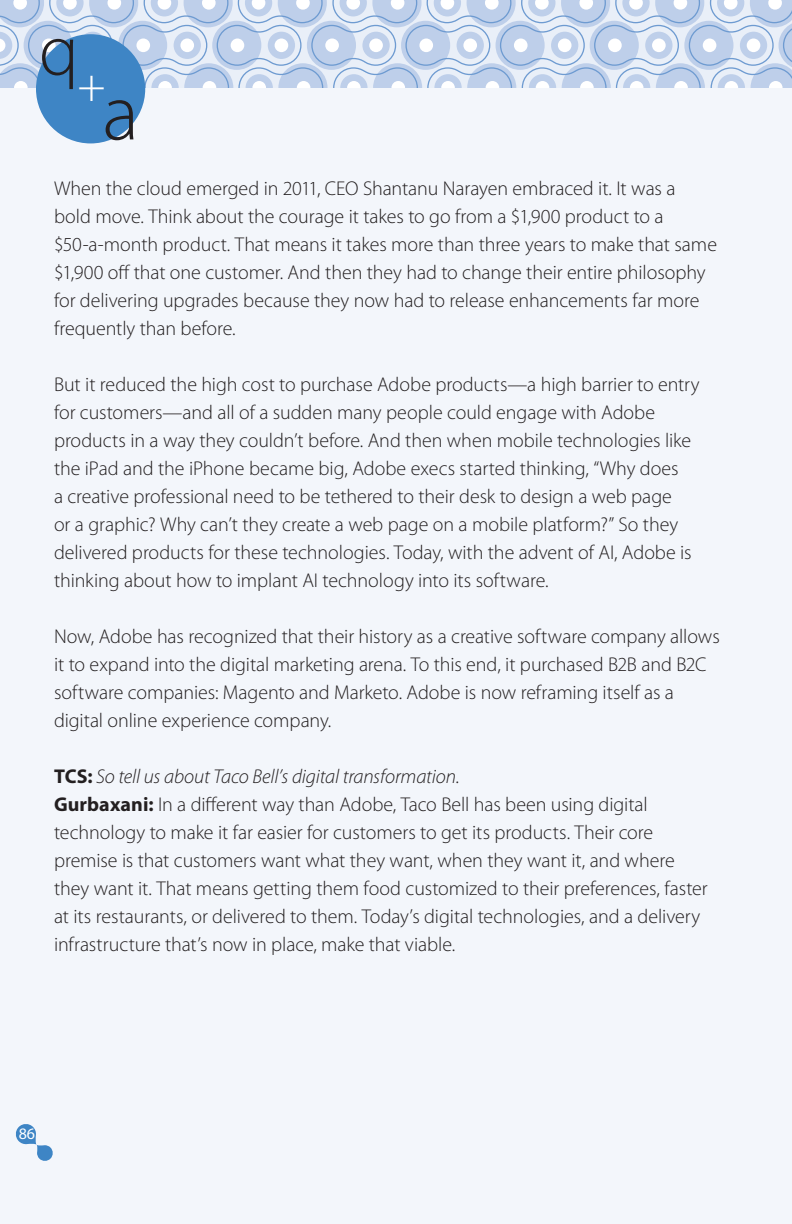
<style>
.page{position:relative;width:792px;height:1224px;background:#f3f6fb}
.page>*{position:absolute;margin:0;border:0;box-sizing:border-box;transform-origin:0 0}
.t1{font:300 80px "Myriad Pro";color:#231f20}
.t2{font:300 73px "Myriad Pro";color:#231f20}
.t3{font:300 20px/28px "Myriad Pro";letter-spacing:-.005em;color:#231f20}
.t4{font:16px "Myriad Pro";color:#fff}
.s1{font-weight:700}
.s2{font-style:italic}
</style>
<div class="page">
<svg style="left:0;top:0;width:792px;height:88px"></svg>
<div style="left:36px;top:34px;width:109px;height:109px;background:#3e85c5;border-radius:50%"></div>
<svg style="left:16px;top:1124px;width:37px;height:37px"></svg>
<h2 class="t2" style="left:39px;top:6px;width:68px">q<sub>+</sub></h2>
<h1 class="t1" style="left:102px;top:65px;width:38px">a</h1>
<p class="t3" style="left:54px;top:174px;width:665px">When the cloud emerged in 2011, CEO Shantanu Narayen embraced it. It was a bold move. Think about the courage it takes to go from a $1,900 product to a $50-a-month product. That means it takes more than three years to make that same $1,900 off that one customer. And then they had to change their entire philosophy for delivering upgrades because they now had to release enhancements far more frequently than before.</p>
<p class="t3" style="left:54px;top:370px;width:647px">But it reduced the high cost to purchase Adobe products—a high barrier to entry for customers—and all of a sudden many people could engage with Adobe products in a way they couldn’t before. And then when mobile technologies like the iPad and the iPhone became big, Adobe execs started thinking, “Why does<br>a creative professional need to be tethered to their desk to design a web page<br>or a graphic? Why can’t they create a web page on a mobile platform?” So they delivered products for these technologies. Today, with the advent of AI, Adobe is thinking about how to implant AI technology into its software.</p>
<p class="t3" style="left:54px;top:622px;width:667px">Now, Adobe has recognized that their history as a creative software company allows it to expand into the digital marketing arena. To this end, it purchased B2B and B2C software companies: Magento and Marketo. Adobe is now reframing itself as a digital online experience company.</p>
<p class="t3" style="left:54px;top:762px;width:655px"><span class="s1">TCS:</span> <span class="s2">So tell us about Taco Bell’s digital transformation.<br></span><span class="s1">Gurbaxani:</span> In a different way than Adobe, Taco Bell has been using digital technology to make it far easier for customers to get its products. Their core premise is that customers want what they want, when they want it, and where they want it. That means getting them food customized to their preferences, faster at its restaurants, or delivered to them. Today’s digital technologies, and a delivery infrastructure that’s now in place, make that viable.</p>
<p class="t4" style="left:19px;top:1124px;width:18px">86</p>
</div>
